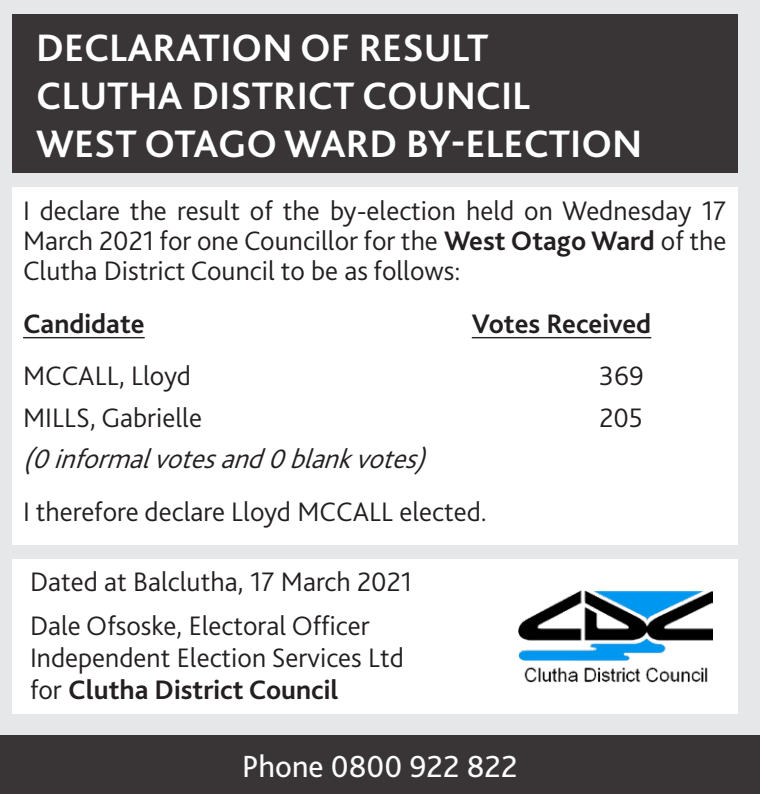
<style>
.page{position:relative;width:760px;height:794px;background:#e6e7e9}
.page>*{position:absolute;margin:0;border:0;box-sizing:border-box;transform-origin:0 0}
.Heading{font:700 40px/48px "Bliss";color:#fff}
.t1{font:32px "Bliss";color:#fff}
.Body{font:300 28px/32px "Bliss";color:#231f20}
.Body-2{font:italic 300 28px "Bliss";color:#231f20}
.Body-3{font:700 28px "Bliss";color:#231f20}
.s1{font-weight:700}
</style>
<div class="page">
<div style="left:12px;top:560px;width:725px;height:154px;background:#fff"></div>
<div style="left:12px;top:15px;width:725px;height:158px;background:#393536"></div>
<div style="left:0;top:735px;width:759px;height:58px;background:#393536"></div>
<div style="left:12px;top:187px;width:725px;height:358px;background:#fff"></div>
<hr style="left:23px;top:337px;width:122px;height:1px;background:#231f20">
<hr style="left:472px;top:337px;width:179px;height:1px;background:#231f20">
<img style="left:518px;top:590px;width:194px;height:93px">
<p class="Heading" style="left:36px;top:24px;width:495px">DECLARATION OF RESULT<br>CLUTHA DISTRICT COUNCIL</p>
<p class="Heading" style="left:36px;top:120px;width:607px">WEST OTAGO WARD BY-ELECTION</p>
<p class="Body" style="left:23px;top:195px;width:705px;line-height:30px;text-align:justify">I declare the result of the by-election held on Wednesday 17<br>March 2021 for one Councillor for the <span class="s1">West Otago Ward</span> of the Clutha District Council to be as follows:</p>
<p class="Body-3" style="left:23px;top:307px;width:123px">Candidate</p>
<p class="Body-3" style="left:472px;top:307px;width:181px">Votes Received</p>
<p class="Body" style="left:23px;top:359px;width:169px">MCCALL, Lloyd</p>
<p class="Body" style="left:599px;top:359px;width:46px">369</p>
<p class="Body" style="left:23px;top:402px;width:180px">MILLS, Gabrielle</p>
<p class="Body" style="left:599px;top:402px;width:45px">205</p>
<p class="Body-2" style="left:23px;top:442px;width:414px">(0informalvotesand0blankvotes)</p>
<p class="Body" style="left:23px;top:496px;width:465px">I therefore declare Lloyd MCCALL elected.</p>
<p class="Body" style="left:30px;top:566px;width:384px">Dated at Balclutha, 17 March 2021</p>
<p class="Body" style="left:30px;top:609px;width:375px">Dale Ofsoske, Electoral Officer<br>Independent Election Services Ltd for <span class="s1">Clutha District Council</span></p>
<p class="t1" style="left:242px;top:746px;width:277px">Phone 0800 922 822</p>
</div>
